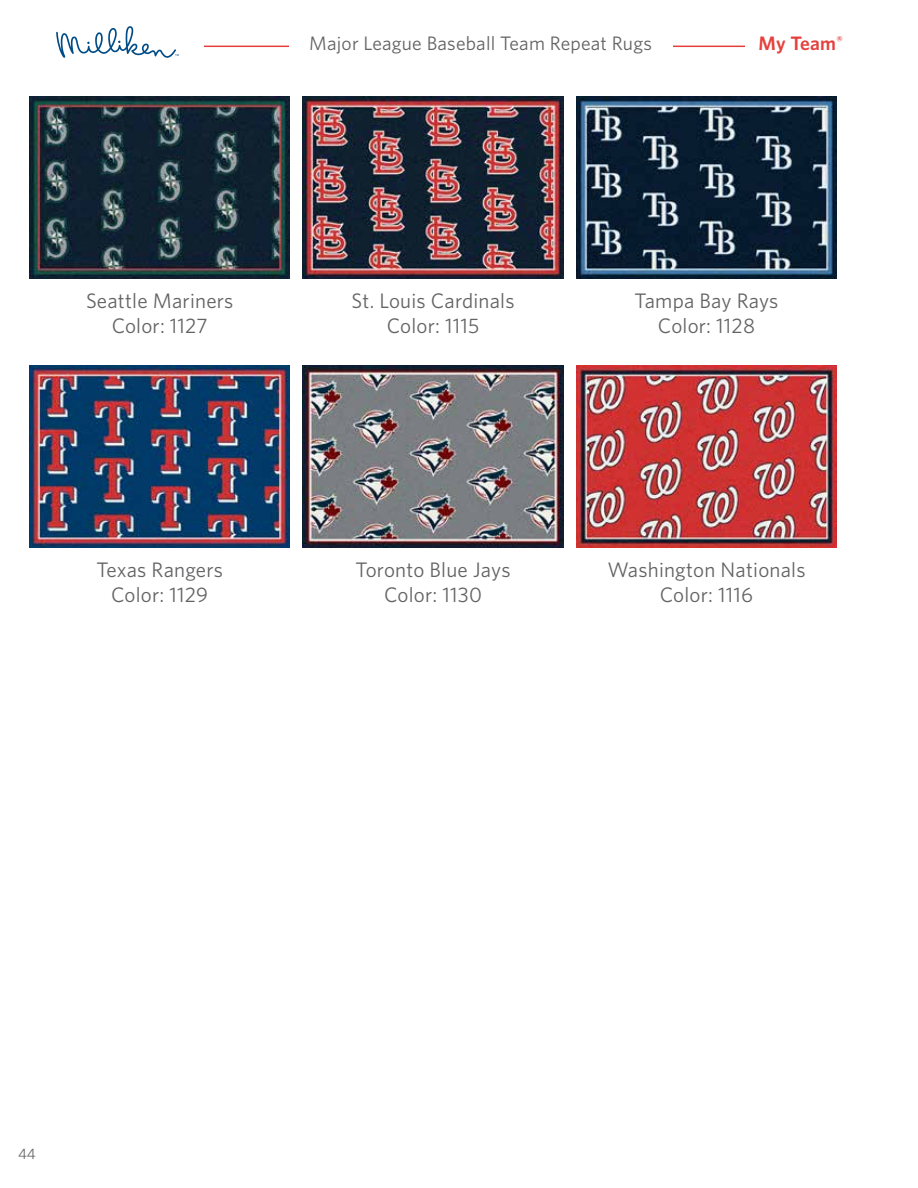
<style>
.page{position:relative;width:918px;height:1188px;background:#fff}
.page>*{position:absolute;margin:0;border:0;box-sizing:border-box;transform-origin:0 0}
.t1{font:21px/25.2px "Whitney";letter-spacing:.01em;color:#636365;text-align:center}
.t2{font:19.5px "Whitney";letter-spacing:.01em;color:#636365}
.t3{font:600 19.5px "Whitney";letter-spacing:.01em;color:#e4413e}
.t4{font:15px "Whitney";color:#636365}
</style>
<div class="page">
<hr style="left:204px;top:46px;width:553px;height:1px;background:#e4413e">
<div style="left:289px;top:34px;width:384px;height:32px;background:#fff"></div>
<svg style="left:56px;top:26px;width:123px;height:32px"></svg>
<div style="left:745px;top:34px;width:111px;height:16px;background:#fff"></div>
<img style="left:29px;top:96px;width:261px;height:183px">
<img style="left:303px;top:365px;width:260px;height:183px">
<img style="left:29px;top:365px;width:261px;height:183px">
<img style="left:576px;top:96px;width:261px;height:183px">
<img style="left:303px;top:96px;width:260px;height:183px">
<img style="left:576px;top:365px;width:261px;height:183px">
<p class="t2" style="left:309px;top:30px;width:344px">Major League Baseball Team Repeat Rugs</p>
<p class="t3" style="left:759px;top:30px;width:86px">My Team<sup>®</sup></p>
<p class="t1" style="left:86px;top:287px;width:149px">Seattle Mariners<br>Color: 1127</p>
<p class="t1" style="left:96px;top:556px;width:128px">Texas Rangers<br>Color: 1129</p>
<p class="t1" style="left:352px;top:287px;width:164px">St. Louis Cardinals<br>Color: 1115</p>
<p class="t1" style="left:356px;top:556px;width:156px">Toronto Blue Jays<br>Color: 1130</p>
<p class="t1" style="left:635px;top:287px;width:145px">Tampa Bay Rays<br>Color: 1128</p>
<p class="t1" style="left:607px;top:556px;width:200px">Washington Nationals<br>Color: 1116</p>
<p class="t4" style="left:18px;top:1144px;width:19px">44</p>
</div>
